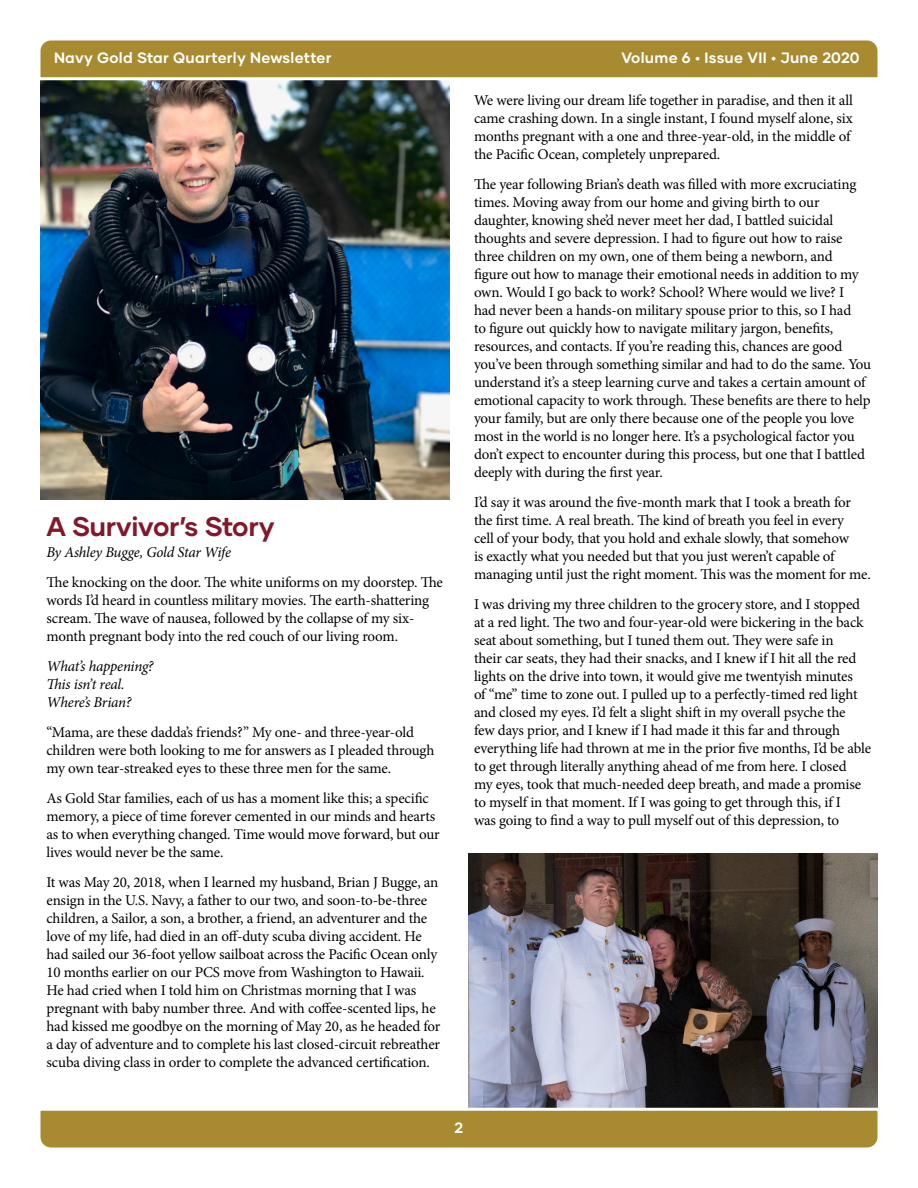
<style>
.page{position:relative;width:918px;height:1188px;background:#fff}
.page>*{position:absolute;margin:0;border:0;box-sizing:border-box;transform-origin:0 0}
.t1{font:700 27px "Gilmer";letter-spacing:-.01em;color:#81182b}
.t2{font:15px/18px "Minion Pro";letter-spacing:-.015em;color:#000}
.t3{font:italic 15px/18px "Minion Pro";letter-spacing:-.02em;color:#000}
.t4{font:700 15px "Gilmer";letter-spacing:.02em;color:#fff}
</style>
<div class="page">
<img style="left:40px;top:82px;width:410px;height:418px">
<img style="left:468px;top:854px;width:410px;height:252px">
<svg style="left:40px;top:40px;width:838px;height:42px;background:#af9547"></svg>
<svg style="left:40px;top:1106px;width:838px;height:42px;background:#af9547"></svg>
<p class="t4" style="left:54px;top:48px;width:279px">Navy Gold Star Quarterly Newsletter</p>
<p class="t4" style="left:621px;top:48px;width:240px">Volume 6 • Issue VII • June 2020</p>
<h1 class="t1" style="left:46px;top:509px;width:230px">A Survivor’s Story</h1>
<p class="t3" style="left:46px;top:543px;width:186px">By Ashley Bugge, Gold Star Wife</p>
<p class="t2" style="left:46px;top:573px;width:398px">The knocking on the door. The white uniforms on my doorstep. The words I’d heard in countless military movies. The earth-shattering scream. The wave of nausea, followed by the collapse of my six&shy;month pregnant body into the red couch of our living room.</p>
<p class="t3" style="left:46px;top:657px;width:109px">What’s happening?<br>This isn’t real.<br>Where’s Brian?</p>
<p class="t2" style="left:46px;top:723px;width:390px">“Mama, are these dadda’s friends?” My one- and three-year-old children were both looking to me for answers as I pleaded through my own tear-streaked eyes to these three men for the same.</p>
<p class="t2" style="left:46px;top:789px;width:395px">As Gold Star families, each of us has a moment like this; a specific memory, a piece of time forever cemented in our minds and hearts as to when everything changed. Time would move forward, but our lives would never be the same.</p>
<p class="t2" style="left:46px;top:873px;width:396px">It was May 20, 2018, when I learned my husband, Brian J Bugge, an ensign in the U.S. Navy, a father to our two, and soon-to-be-three children, a Sailor, a son, a brother, a friend, an adventurer and the love of my life, had died in an off-duty scuba diving accident. He had sailed our 36-foot yellow sailboat across the Pacific Ocean only 10 months earlier on our PCS move from Washington to Hawaii.<br>He had cried when I told him on Christmas morning that I was pregnant with baby number three. And with coffee-scented lips, he had kissed me goodbye on the morning of May 20, as he headed for a day of adventure and to complete his last closed-circuit rebreather scuba diving class in order to complete the advanced certification.</p>
<p class="t2" style="left:474px;top:92px;width:380px">We were living our dream life together in paradise, and then it all came crashing down. In a single instant, I found myself alone, six months pregnant with a one and three-year-old, in the middle of the Pacific Ocean, completely unprepared.</p>
<p class="t2" style="left:474px;top:176px;width:399px">The year following Brian’s death was filled with more excruciating times. Moving away from our home and giving birth to our daughter, knowing she’d never meet her dad, I battled suicidal thoughts and severe depression. I had to figure out how to raise three children on my own, one of them being a newborn, and<br>figure out how to manage their emotional needs in addition to my own. Would I go back to work? School? Where would we live? I<br>had never been a hands-on military spouse prior to this, so I had<br>to figure out quickly how to navigate military jargon, benefits, resources, and contacts. If you’re reading this, chances are good you’ve been through something similar and had to do the same. You understand it’s a steep learning curve and takes a certain amount of emotional capacity to work through. These benefits are there to help your family, but are only there because one of the people you love most in the world is no longer here. It’s a psychological factor you don’t expect to encounter during this process, but one that I battled deeply with during the first year.</p>
<p class="t2" style="left:474px;top:494px;width:398px">I’d say it was around the five-month mark that I took a breath for the first time. A real breath. The kind of breath you feel in every<br>cell of your body, that you hold and exhale slowly, that somehow<br>is exactly what you needed but that you just weren’t capable of managing until just the right moment. This was the moment for me.</p>
<p class="t2" style="left:474px;top:596px;width:399px">I was driving my three children to the grocery store, and I stopped at a red light. The two and four-year-old were bickering in the back seat about something, but I tuned them out. They were safe in<br>their car seats, they had their snacks, and I knew if I hit all the red lights on the drive into town, it would give me twentyish minutes<br>of “me” time to zone out. I pulled up to a perfectly-timed red light and closed my eyes. I’d felt a slight shift in my overall psyche the<br>few days prior, and I knew if I had made it this far and through everything life had thrown at me in the prior five months, I’d be able to get through literally anything ahead of me from here. I closed<br>my eyes, took that much-needed deep breath, and made a promise to myself in that moment. If I was going to get through this, if I<br>was going to find a way to pull myself out of this depression, to</p>
<p class="t4" style="left:455px;top:1118px;width:10px">2</p>
</div>
